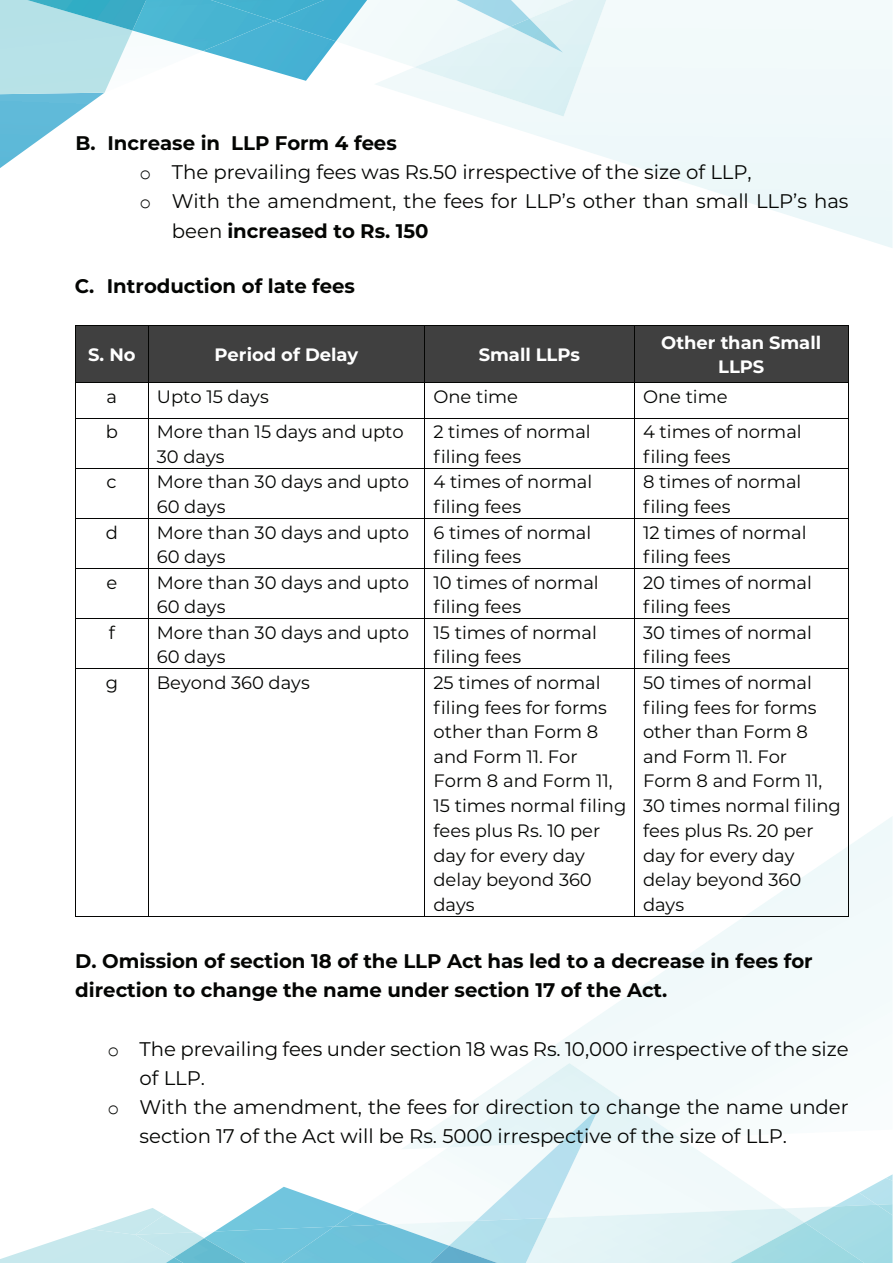
<style>
.page{position:relative;width:893px;height:1263px;background:#fff}
.page>*{position:absolute;margin:0;border:0;box-sizing:border-box;transform-origin:0 0}
.t1{font:19.65px "Montserrat";color:#040503}
.t2{font:700 19.65px/29.1px "Montserrat";color:#040503}
.t3{font:18px/24.6px "Montserrat";color:#040503}
.t4{font:700 18px/24.6px "Montserrat";color:#fff;text-align:center}
.s1{font-family:"Courier New"}
.s2{font-weight:400}
</style>
<div class="page">
<svg style="left:425px;top:817px;width:467px;height:317px"></svg>
<img style="left:757px;top:1123px;width:25px;height:11px">
<img style="left:448px;top:1063px;width:232px;height:71px">
<img style="left:561px;top:1107px;width:38px;height:27px">
<svg style="left:0;top:1134px;width:892px;height:129px"></svg>
<img style="left:166px;top:1257px;width:8px;height:6px">
<img style="left:89px;top:1208px;width:75px;height:27px">
<img style="left:135px;top:1232px;width:69px;height:25px">
<img style="left:174px;top:1238px;width:72px;height:25px">
<svg style="left:573px;top:0;width:319px;height:248px"></svg>
<img style="left:573px;top:0;width:33px;height:116px">
<svg style="left:0;top:0;width:573px;height:168px"></svg>
<img style="left:27px;top:0;width:119px;height:31px">
<div style="left:76px;top:325px;width:72px;height:57px;background:#404040"></div>
<div style="left:148px;top:325px;width:276px;height:57px;background:#404040"></div>
<div style="left:425px;top:325px;width:209px;height:57px;background:#404040"></div>
<div style="left:635px;top:325px;width:213px;height:57px;background:#404040"></div>
<hr style="left:76px;top:325px;width:72px;height:1px;background:#040503">
<hr style="left:148px;top:325px;width:276px;height:1px;background:#040503">
<hr style="left:425px;top:325px;width:209px;height:1px;background:#040503">
<hr style="left:635px;top:325px;width:213px;height:1px;background:#040503">
<hr style="left:75px;top:325px;width:1px;height:57px;background:#040503">
<hr style="left:148px;top:325px;width:1px;height:57px;background:#040503">
<hr style="left:424px;top:325px;width:1px;height:57px;background:#040503">
<hr style="left:634px;top:325px;width:1px;height:57px;background:#040503">
<hr style="left:848px;top:325px;width:1px;height:57px;background:#040503">
<hr style="left:76px;top:382px;width:72px;height:1px;background:#040503">
<hr style="left:148px;top:382px;width:276px;height:1px;background:#040503">
<hr style="left:425px;top:382px;width:209px;height:1px;background:#040503">
<hr style="left:635px;top:382px;width:213px;height:1px;background:#040503">
<hr style="left:75px;top:383px;width:1px;height:35px;background:#040503">
<hr style="left:148px;top:383px;width:1px;height:35px;background:#040503">
<hr style="left:424px;top:383px;width:1px;height:35px;background:#040503">
<hr style="left:634px;top:383px;width:1px;height:35px;background:#040503">
<hr style="left:848px;top:383px;width:1px;height:35px;background:#040503">
<hr style="left:76px;top:418px;width:72px;height:1px;background:#040503">
<hr style="left:148px;top:418px;width:276px;height:1px;background:#040503">
<hr style="left:425px;top:418px;width:209px;height:1px;background:#040503">
<hr style="left:635px;top:418px;width:213px;height:1px;background:#040503">
<hr style="left:75px;top:418px;width:1px;height:50px;background:#040503">
<hr style="left:148px;top:418px;width:1px;height:50px;background:#040503">
<hr style="left:424px;top:418px;width:1px;height:50px;background:#040503">
<hr style="left:634px;top:418px;width:1px;height:50px;background:#040503">
<hr style="left:848px;top:418px;width:1px;height:50px;background:#040503">
<hr style="left:76px;top:468px;width:72px;height:1px;background:#040503">
<hr style="left:148px;top:468px;width:276px;height:1px;background:#040503">
<hr style="left:425px;top:468px;width:209px;height:1px;background:#040503">
<hr style="left:635px;top:468px;width:213px;height:1px;background:#040503">
<hr style="left:75px;top:469px;width:1px;height:49px;background:#040503">
<hr style="left:148px;top:469px;width:1px;height:49px;background:#040503">
<hr style="left:424px;top:469px;width:1px;height:49px;background:#040503">
<hr style="left:634px;top:469px;width:1px;height:49px;background:#040503">
<hr style="left:848px;top:469px;width:1px;height:49px;background:#040503">
<hr style="left:76px;top:518px;width:72px;height:1px;background:#040503">
<hr style="left:148px;top:518px;width:276px;height:1px;background:#040503">
<hr style="left:425px;top:518px;width:209px;height:1px;background:#040503">
<hr style="left:635px;top:518px;width:213px;height:1px;background:#040503">
<hr style="left:75px;top:519px;width:1px;height:49px;background:#040503">
<hr style="left:148px;top:519px;width:1px;height:49px;background:#040503">
<hr style="left:424px;top:519px;width:1px;height:49px;background:#040503">
<hr style="left:634px;top:519px;width:1px;height:49px;background:#040503">
<hr style="left:848px;top:519px;width:1px;height:49px;background:#040503">
<hr style="left:76px;top:568px;width:72px;height:1px;background:#040503">
<hr style="left:148px;top:568px;width:276px;height:1px;background:#040503">
<hr style="left:425px;top:568px;width:209px;height:1px;background:#040503">
<hr style="left:635px;top:568px;width:213px;height:1px;background:#040503">
<hr style="left:75px;top:569px;width:1px;height:49px;background:#040503">
<hr style="left:148px;top:569px;width:1px;height:49px;background:#040503">
<hr style="left:424px;top:569px;width:1px;height:49px;background:#040503">
<hr style="left:634px;top:569px;width:1px;height:49px;background:#040503">
<hr style="left:848px;top:569px;width:1px;height:49px;background:#040503">
<hr style="left:76px;top:618px;width:72px;height:1px;background:#040503">
<hr style="left:148px;top:618px;width:276px;height:1px;background:#040503">
<hr style="left:425px;top:618px;width:209px;height:1px;background:#040503">
<hr style="left:635px;top:618px;width:213px;height:1px;background:#040503">
<hr style="left:75px;top:619px;width:1px;height:49px;background:#040503">
<hr style="left:148px;top:619px;width:1px;height:49px;background:#040503">
<hr style="left:424px;top:619px;width:1px;height:49px;background:#040503">
<hr style="left:634px;top:619px;width:1px;height:49px;background:#040503">
<hr style="left:848px;top:619px;width:1px;height:49px;background:#040503">
<hr style="left:76px;top:668px;width:72px;height:1px;background:#040503">
<hr style="left:148px;top:668px;width:276px;height:1px;background:#040503">
<hr style="left:425px;top:668px;width:209px;height:1px;background:#040503">
<hr style="left:635px;top:668px;width:213px;height:1px;background:#040503">
<hr style="left:75px;top:669px;width:1px;height:247px;background:#040503">
<hr style="left:76px;top:916px;width:72px;height:1px;background:#040503">
<hr style="left:148px;top:669px;width:1px;height:247px;background:#040503">
<hr style="left:148px;top:916px;width:276px;height:1px;background:#040503">
<hr style="left:424px;top:669px;width:1px;height:247px;background:#040503">
<hr style="left:425px;top:916px;width:209px;height:1px;background:#040503">
<hr style="left:634px;top:669px;width:1px;height:247px;background:#040503">
<hr style="left:635px;top:916px;width:213px;height:1px;background:#040503">
<hr style="left:848px;top:669px;width:1px;height:247px;background:#040503">
<p class="t2" style="left:75px;top:127px;width:323px">B. Increase in LLP Form 4 fees</p>
<p class="t1" style="left:140px;top:159px;width:613px"><span class="s1">o</span> The prevailing fees was Rs.50 irrespective of the size of LLP,</p>
<p class="t1" style="left:140px;top:188px;width:710px"><span class="s1">o</span> With the amendment, the fees for LLP’s other than small LLP’s has</p>
<p class="t2" style="left:172px;top:215px;width:258px"><span class="s2">been</span> increased to Rs. 150</p>
<p class="t2" style="left:75px;top:271px;width:282px">C. Introduction of late fees</p>
<p class="t4" style="left:88px;top:342px;width:49px">S. No</p>
<p class="t4" style="left:215px;top:342px;width:145px">Period of Delay</p>
<p class="t4" style="left:479px;top:342px;width:103px">Small LLPs</p>
<p class="t4" style="left:661px;top:329px;width:161px">Other than Small<br>LLPS</p>
<p class="t3" style="left:106px;top:383px;width:12px">a</p>
<p class="t3" style="left:157px;top:383px;width:113px">Upto 15 days</p>
<p class="t3" style="left:433px;top:383px;width:86px">One time</p>
<p class="t3" style="left:643px;top:383px;width:86px">One time</p>
<p class="t3" style="left:106px;top:419px;width:14px">b</p>
<p class="t3" style="left:157px;top:419px;width:248px">More than 15 days and upto<br>30 days</p>
<p class="t3" style="left:433px;top:419px;width:159px">2 times of normal filing fees</p>
<p class="t3" style="left:643px;top:419px;width:160px">4 times of normal filing fees</p>
<p class="t3" style="left:107px;top:469px;width:12px">c</p>
<p class="t3" style="left:157px;top:469px;width:254px">More than 30 days and upto<br>60 days</p>
<p class="t3" style="left:433px;top:469px;width:160px">4 times of normal filing fees</p>
<p class="t3" style="left:643px;top:469px;width:160px">8 times of normal filing fees</p>
<p class="t3" style="left:106px;top:519px;width:14px">d</p>
<p class="t3" style="left:157px;top:519px;width:254px">More than 30 days and upto<br>60 days</p>
<p class="t3" style="left:433px;top:519px;width:159px">6 times of normal filing fees</p>
<p class="t3" style="left:643px;top:519px;width:165px">12 times of normal filing fees</p>
<p class="t3" style="left:106px;top:569px;width:12px">e</p>
<p class="t3" style="left:157px;top:569px;width:254px">More than 30 days and upto<br>60 days</p>
<p class="t3" style="left:433px;top:569px;width:167px">10 times of normal filing fees</p>
<p class="t3" style="left:643px;top:569px;width:170px">20 times of normal filing fees</p>
<p class="t3" style="left:109px;top:619px;width:8px">f</p>
<p class="t3" style="left:157px;top:619px;width:254px">More than 30 days and upto<br>60 days</p>
<p class="t3" style="left:433px;top:619px;width:165px">15 times of normal filing fees</p>
<p class="t3" style="left:643px;top:619px;width:170px">30 times of normal filing fees</p>
<p class="t3" style="left:106px;top:670px;width:14px">g</p>
<p class="t3" style="left:157px;top:670px;width:154px">Beyond 360 days</p>
<p class="t3" style="left:433px;top:670px;width:194px">25 times of normal filing fees for forms other than Form 8 and Form 11. For<br>Form 8 and Form 11,<br>15 times normal filing fees plus Rs. 10 per day for every day delay beyond 360 days</p>
<p class="t3" style="left:643px;top:670px;width:199px">50 times of normal filing fees for forms other than Form 8 and Form 11. For<br>Form 8 and Form 11,<br>30 times normal filing fees plus Rs. 20 per day for every day delay beyond 360 days</p>
<p class="t2" style="left:75px;top:945px;width:739px">D. Omission of section 18 of the LLP Act has led to a decrease in fees for direction to change the name under section 17 of the Act.</p>
<p class="t1" style="left:107px;top:1035px;width:743px"><span class="s1">o</span> The prevailing fees under section 18 was Rs. 10,000 irrespective of the size</p>
<p class="t1" style="left:139px;top:1064px;width:67px">of LLP.</p>
<p class="t1" style="left:107px;top:1093px;width:743px"><span class="s1">o</span> With the amendment, the fees for direction to change the name under</p>
<p class="t1" style="left:139px;top:1123px;width:649px">section 17 of the Act will be Rs. 5000 irrespective of the size of LLP.</p>
</div>
